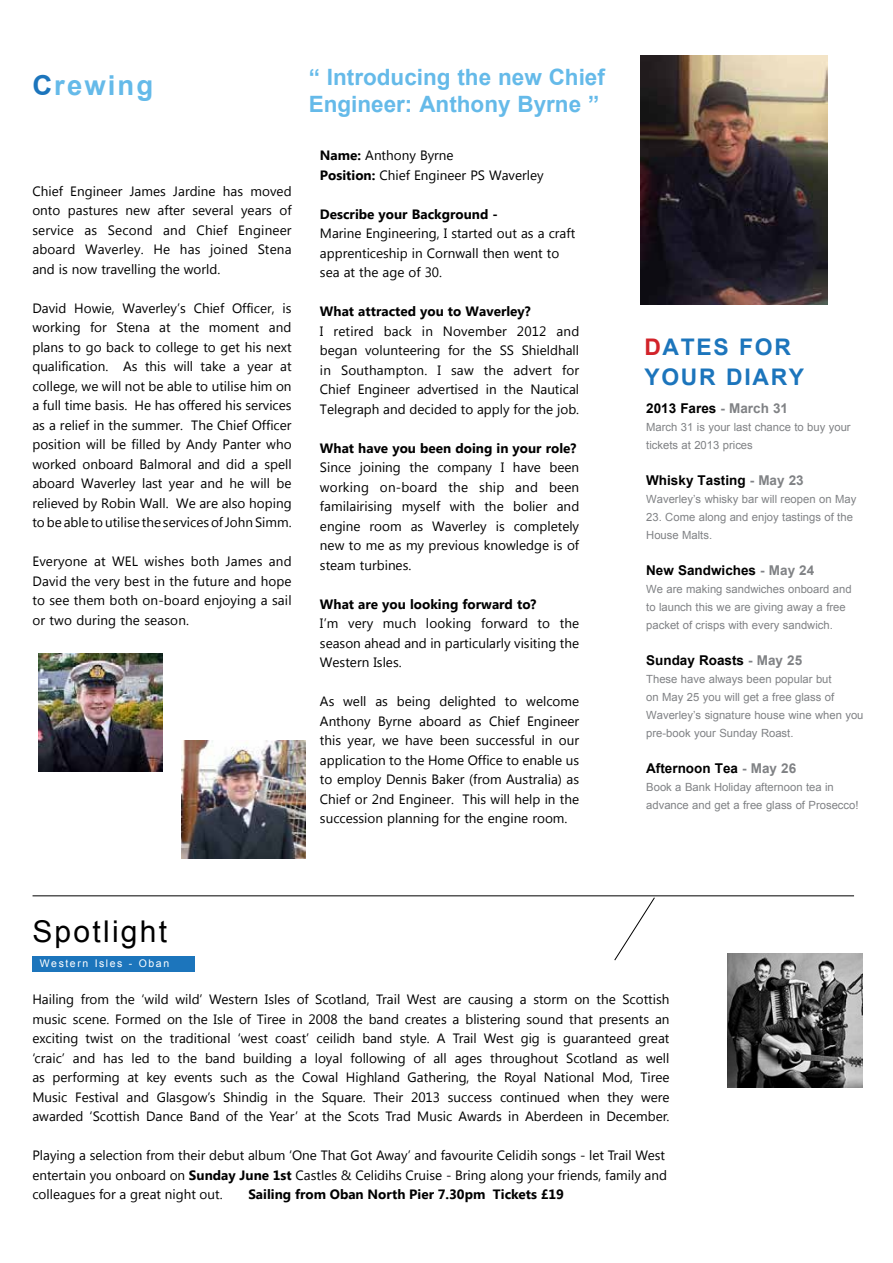
<style>
.page{position:relative;width:893px;height:1263px;background:#fff}
.page>*{position:absolute;margin:0;border:0;box-sizing:border-box;transform-origin:0 0}
.t1{font:30px "Arial";letter-spacing:.075em;color:#000}
.t2{font:700 27.45px "Arial";letter-spacing:.075em;color:#65bae9}
.t3{font:700 22.95px/30.5px "Arial";letter-spacing:.075em;color:#1c75bc}
.t4{font:700 22.5px/27px "Arial";color:#65bae9}
.t5{font:13.5px/19.5px "Segoe UI";color:#000;text-align:justify}
.t6{font:700 13.5px "Segoe UI";color:#000}
.t7{font:700 13.5px "Arial";color:#000}
.t8{font:11.25px/18px "Arial";color:#808285}
.t9{font:10.5px "Arial";letter-spacing:.15em;color:#fff}
.s1{color:#1c75bc}
.s2{font-weight:700}
.s3{color:#d2232a}
.s4{color:#808285}
</style>
<div class="page">
<hr style="left:33px;top:895px;width:821px;height:1px;background:#000">
<div style="left:32px;top:956px;width:162px;height:15px;background:#1c75bc"></div>
<svg style="left:614px;top:897px;width:41px;height:64px"></svg>
<img style="left:640px;top:55px;width:188px;height:250px">
<img style="left:728px;top:953px;width:134px;height:134px">
<img style="left:38px;top:654px;width:124px;height:118px">
<img style="left:181px;top:740px;width:125px;height:118px">
<h2 class="t2" style="left:32px;top:67px;width:122px"><span class="s1">C</span>rewing</h2>
<p class="t5" style="left:32px;top:181px;width:261px">Chief Engineer James Jardine has moved onto pastures new after several years of service as Second and Chief Engineer aboard Waverley. He has joined Stena and is now travelling the world.</p>
<p class="t5" style="left:32px;top:298px;width:261px">David Howie, Waverley’s Chief Officer, is working for Stena at the moment and plans to go back to college to get his next qualification. As this will take a year at college, we will not be able to utilise him on a full time basis. He has offered his services as a relief in the summer. The Chief Officer position will be filled by Andy Panter who worked onboard Balmoral and did a spell aboard Waverley last year and he will be relieved by Robin Wall. We are also hoping to be able to utilise the services of John Simm.</p>
<p class="t5" style="left:32px;top:551px;width:261px">Everyone at WEL wishes both James and David the very best in the future and hope to see them both on-board enjoying a sail or two during the season.</p>
<h3 class="t4" style="left:309px;top:64px;width:298px">“ Introducing the new Chief<br>Engineer: Anthony Byrne ”</h3>
<p class="t5" style="left:320px;top:145px;width:225px"><span class="s2">Name:</span> Anthony Byrne<br><span class="s2">Position:</span> Chief Engineer PS Waverley</p>
<p class="t6" style="left:320px;top:204px;width:179px">Describe your Background -</p>
<p class="t5" style="left:320px;top:223px;width:257px;text-align:left">Marine Engineering, I started out as a craft apprenticeship in Cornwall then went to sea at the age of 30.</p>
<p class="t6" style="left:320px;top:302px;width:212px">What attracted you to Waverley?</p>
<p class="t5" style="left:320px;top:321px;width:261px">I retired back in November 2012 and began volunteering for the SS Shieldhall in Southampton. I saw the advert for Chief Engineer advertised in the Nautical Telegraph and decided to apply for the job.</p>
<p class="t6" style="left:320px;top:438px;width:258px">What have you been doing in your role?</p>
<p class="t5" style="left:320px;top:457px;width:261px">Since joining the company I have been working on-board the ship and been familairising myself with the bolier and engine room as Waverley is completely new to me as my previous knowledge is of steam turbines.</p>
<p class="t6" style="left:320px;top:594px;width:218px">What are you looking forward to?</p>
<p class="t5" style="left:320px;top:613px;width:261px">I’m very much looking forward to the season ahead and in particularly visiting the Western Isles.</p>
<p class="t5" style="left:320px;top:691px;width:261px">As well as being delighted to welcome Anthony Byrne aboard as Chief Engineer this year, we have been successful in our application to the Home Office to enable us to employ Dennis Baker (from Australia) as Chief or 2nd Engineer. This will help in the succession planning for the engine room.</p>
<h1 class="t1" style="left:32px;top:911px;width:136px">Spotlight</h1>
<p class="t9" style="left:40px;top:957px;width:131px">Western Isles - Oban</p>
<h3 class="t3" style="left:644px;top:332px;width:161px"><span class="s3">D</span>ATES FOR<br>YOUR DIARY</h3>
<p class="t7" style="left:646px;top:399px;width:143px">2013 Fares <span class="s4">- March 31</span></p>
<p class="t8" style="left:646px;top:418px;width:206px">March 31 is your last chance to buy your tickets at 2013 prices</p>
<p class="t7" style="left:646px;top:471px;width:159px">Whisky Tasting <span class="s4">- May 23</span></p>
<p class="t8" style="left:646px;top:490px;width:212px">Waverley’s whisky bar will reopen on May</p>
<p class="t8" style="left:646px;top:508px;width:208px">23. Come along and enjoy tastings of the<br>House Malts.</p>
<p class="t7" style="left:646px;top:561px;width:170px">New Sandwiches <span class="s4">- May 24</span></p>
<p class="t8" style="left:646px;top:580px;width:207px">We are making sandwiches onboard and to launch this we are giving away a free packet of crisps with every sandwich.</p>
<p class="t7" style="left:646px;top:651px;width:158px">Sunday Roasts <span class="s4">- May 25</span></p>
<p class="t8" style="left:646px;top:670px;width:219px">These have always been popular but<br>on May 25 you will get a free glass of Waverley’s signature house wine when you pre-book your Sunday Roast.</p>
<p class="t7" style="left:646px;top:759px;width:152px">Afternoon Tea <span class="s4">- May 26</span></p>
<p class="t8" style="left:646px;top:778px;width:214px">Book a Bank Holiday afternoon tea in advance and get a free glass of Prosecco!</p>
<p class="t5" style="left:32px;top:989px;width:639px">Hailing from the ‘wild wild’ Western Isles of Scotland, Trail West are causing a storm on the Scottish music scene. Formed on the Isle of Tiree in 2008 the band creates a blistering sound that presents an exciting twist on the traditional ‘west coast’ ceilidh band style. A Trail West gig is guaranteed great ‘craic’ and has led to the band building a loyal following of all ages throughout Scotland as well as performing at key events such as the Cowal Highland Gathering, the Royal National Mod, Tiree Music Festival and Glasgow’s Shindig in the Square. Their 2013 success continued when they were awarded ‘Scottish Dance Band of the Year’ at the Scots Trad Music Awards in Aberdeen in December.</p>
<p class="t5" style="left:32px;top:1145px;width:636px;text-align:left">Playing a selection from their debut album ‘One That Got Away’ and favourite Celidih songs - let Trail West entertain you onboard on <span class="s2">Sunday June 1st</span> Castles &amp; Celidihs Cruise - Bring along your friends, family and colleagues for a great night out.</p>
<p class="t6" style="left:248px;top:1185px;width:317px">Sailing from Oban North Pier 7.30pm Tickets £19</p>
</div>
